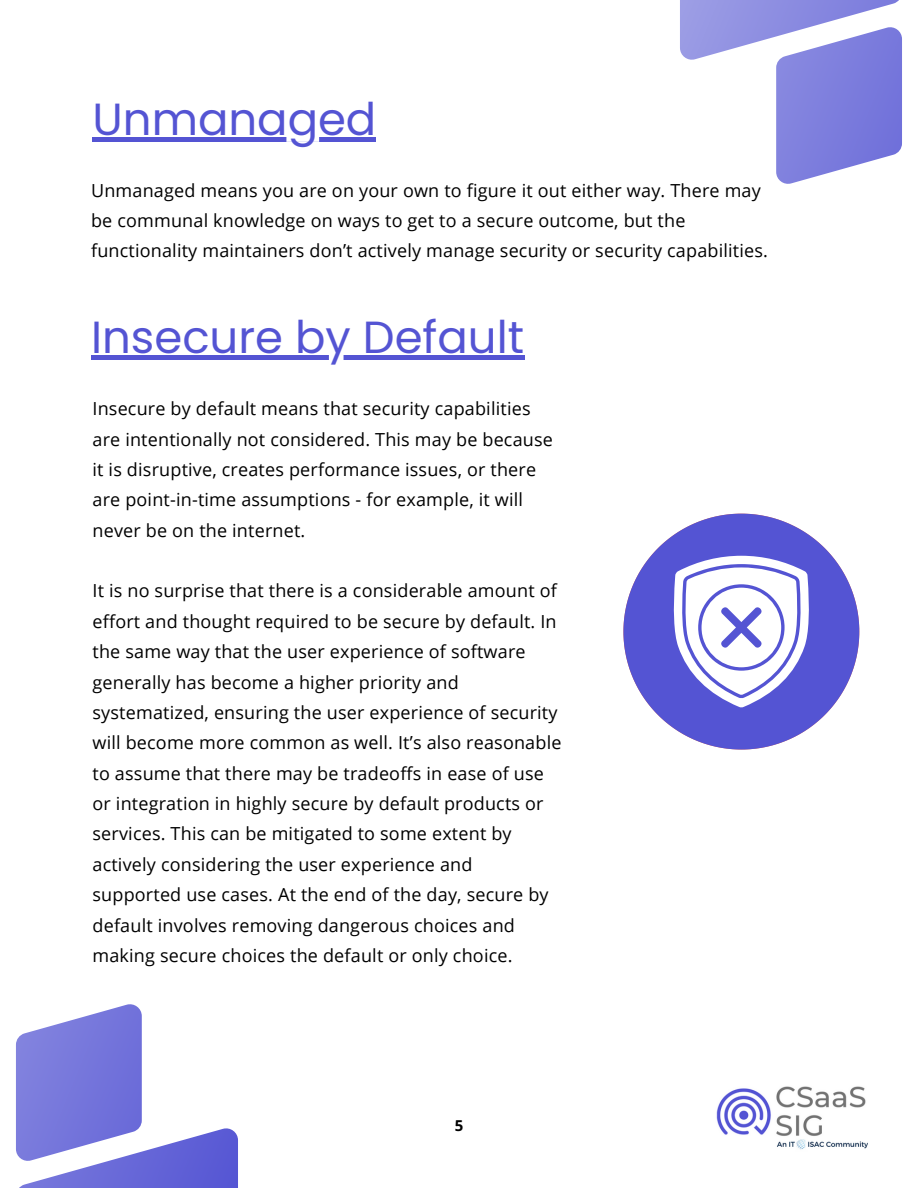
<style>
.page{position:relative;width:918px;height:1188px;background:#fff}
.page>*{position:absolute;margin:0;border:0;box-sizing:border-box;transform-origin:0 0}
.t1{font:45px "Poppins";color:#5454d3}
.t2{font:18px/30.3px "Open Sans";letter-spacing:.01em;color:#000}
.t3{font:700 15px "Open Sans";color:#000}
</style>
<div class="page">
<svg style="left:680px;top:0;width:222px;height:184px"></svg>
<svg style="left:16px;top:1004px;width:222px;height:184px"></svg>
<img style="left:716px;top:1086px;width:152px;height:64px">
<svg style="left:623px;top:514px;width:236px;height:236px;fill:#5454d3"></svg>
<svg style="left:673px;top:556px;width:137px;height:152px"></svg>
<hr style="left:93px;top:137px;width:283px;height:4px;background:#5454d3">
<hr style="left:91px;top:356px;width:433px;height:4px;background:#5454d3">
<p class="t1" style="left:93px;top:87px;width:285px">Unmanaged</p>
<p class="t2" style="left:91px;top:174px;width:679px">Unmanaged means you are on your own to figure it out either way. There may be communal knowledge on ways to get to a secure outcome, but the functionality maintainers don’t actively manage security or security capabilities.</p>
<p class="t1" style="left:91px;top:306px;width:435px">Insecure by Default</p>
<p class="t2" style="left:93px;top:393px;width:462px">Insecure by default means that security capabilities are intentionally not considered. This may be because it is disruptive, creates performance issues, or there are point-in-time assumptions - for example, it will never be on the internet.</p>
<p class="t2" style="left:93px;top:575px;width:471px">It is no surprise that there is a considerable amount of effort and thought required to be secure by default. In the same way that the user experience of software generally has become a higher priority and systematized, ensuring the user experience of security will become more common as well. It’s also reasonable to assume that there may be tradeoffs in ease of use or integration in highly secure by default products or services. This can be mitigated to some extent by actively considering the user experience and supported use cases. At the end of the day, secure by default involves removing dangerous choices and making secure choices the default or only choice.</p>
<p class="t3" style="left:455px;top:1115px;width:10px">5</p>
</div>
